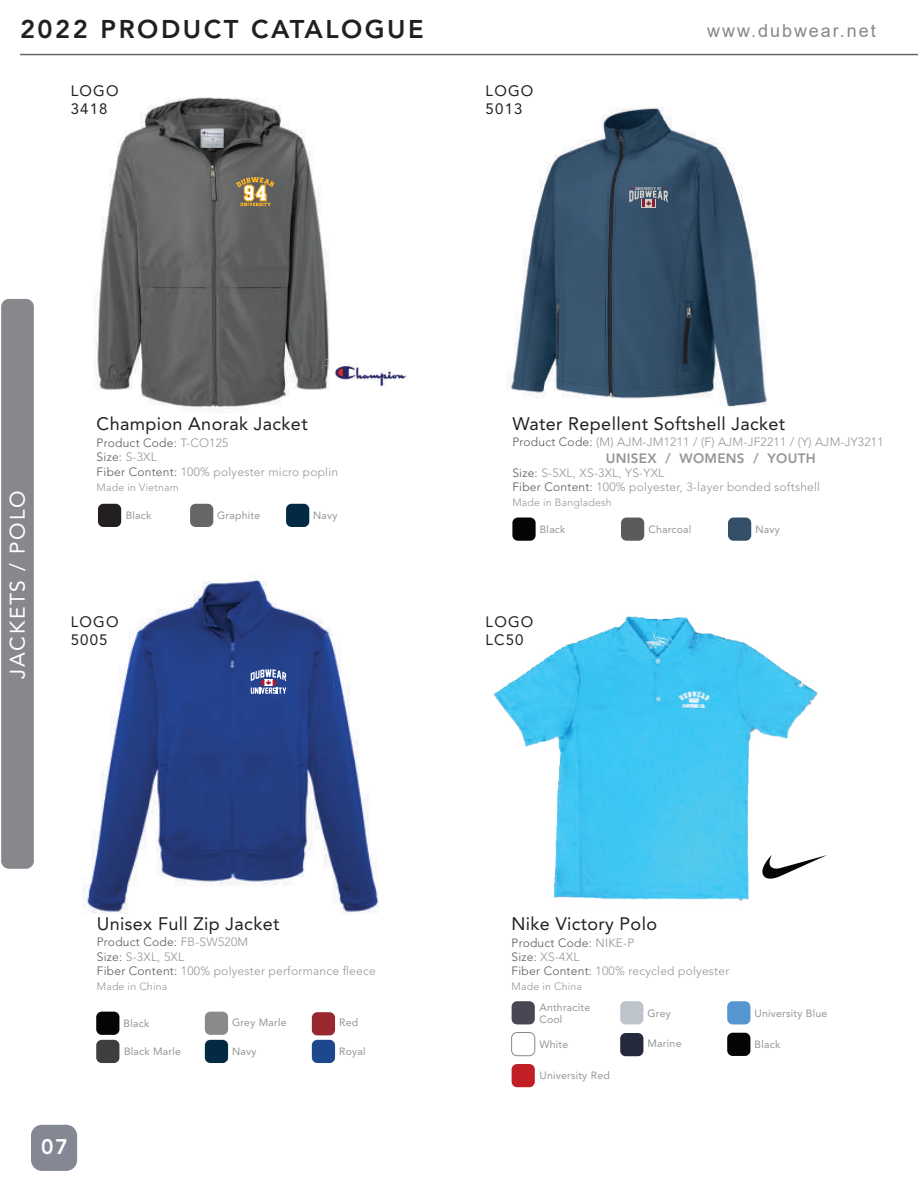
<style>
.page{position:relative;width:918px;height:1188px;background:#fff}
.page>*{position:absolute;margin:0;border:0;box-sizing:border-box;transform-origin:0 0}
.t1{font:800 25.5px "Avenir LT Std";letter-spacing:.1em;color:#231f20}
.t2{font:21px "Avenir LT Std";letter-spacing:.08em;color:#fff}
.t3{font:800 21px "Avenir LT Std";color:#fff}
.t4{font:18px "Avenir LT Std";letter-spacing:.02em;color:#231f20}
.t5{font:18px "Arial";letter-spacing:.11em;color:#86888b}
.t6{font:15px/18px "Avenir LT Std";letter-spacing:.08em;color:#231f20}
.t7{font:800 13.5px "Avenir LT Std";letter-spacing:.02em;color:#939598}
.t8{font:300 12px/14.4px "Avenir LT Std";letter-spacing:.02em;color:#939598}
.t9{font:10.5px/12px "Avenir LT Std";letter-spacing:.02em;color:#939598}
.t10{font:300 10.5px "Avenir LT Std";letter-spacing:.02em;color:#939598}
.t11{font:3.75px "Jersey M54";letter-spacing:.1em;color:#d6d1c9}
.s1{color:#57585a}
</style>
<div class="page">
<img style="left:82px;top:503px;width:297px;height:411px">
<div style="left:96px;top:1040px;width:23px;height:23px;background:#3e3e3f;border-radius:6px"></div>
<div style="left:96px;top:1012px;width:23px;height:23px;background:#050504;border-radius:6px"></div>
<div style="left:205px;top:1040px;width:23px;height:23px;background:#032a45;border-radius:6px"></div>
<div style="left:312px;top:1012px;width:23px;height:23px;background:#98272f;border-radius:6px"></div>
<div style="left:205px;top:1012px;width:23px;height:23px;background:#888b88;border-radius:6px"></div>
<div style="left:312px;top:1040px;width:23px;height:23px;background:#1e488d;border-radius:6px"></div>
<svg style="left:251px;top:669px;width:35px;height:25px"></svg>
<img style="left:508px;top:107px;width:259px;height:300px">
<img style="left:94px;top:97px;width:236px;height:316px">
<svg style="left:236px;top:177px;width:38px;height:29px"></svg>
<div style="left:31px;top:1125px;width:46px;height:46px;background:#848894;border-radius:11px"></div>
<div style="left:1px;top:299px;width:33px;height:570px;background:#86888b;border-radius:8px"></div>
<img style="left:493px;top:616px;width:325px;height:285px">
<img style="left:752px;top:843px;width:75px;height:56px">
<div style="left:620px;top:1001px;width:23px;height:23px;background:#bec4cb;border-radius:6px"></div>
<div style="left:727px;top:1001px;width:23px;height:23px;background:#5596d0;border-radius:6px"></div>
<div style="left:511px;top:1032px;width:24px;height:24px;border:1px solid #86888b;border-radius:6px"></div>
<div style="left:727px;top:1033px;width:23px;height:23px;background:#050504;border-radius:6px"></div>
<div style="left:512px;top:1001px;width:23px;height:23px;background:#484754;border-radius:6px"></div>
<div style="left:512px;top:1064px;width:23px;height:23px;background:#c02025;border-radius:6px"></div>
<div style="left:620px;top:1033px;width:23px;height:23px;background:#24293c;border-radius:6px"></div>
<div style="left:190px;top:504px;width:23px;height:23px;background:#676666;border-radius:6px"></div>
<div style="left:286px;top:504px;width:23px;height:23px;background:#032a45;border-radius:6px"></div>
<div style="left:98px;top:504px;width:23px;height:23px;background:#231f20;border-radius:6px"></div>
<img style="left:334px;top:364px;width:74px;height:23px">
<div style="left:642px;top:199px;width:14px;height:9px;background:#cdcbc9"></div>
<svg style="left:629px;top:188px;width:39px;height:19px"></svg>
<hr style="left:20px;top:54px;width:898px;height:1px;background:#62656a">
<div style="left:621px;top:518px;width:23px;height:23px;background:#5a5b5a;border-radius:6px"></div>
<div style="left:728px;top:518px;width:23px;height:23px;background:#344f67;border-radius:6px"></div>
<div style="left:512px;top:518px;width:24px;height:23px;background:#050504;border-radius:6px"></div>
<h1 class="t1" style="left:20px;top:14px;width:405px">2022 PRODUCT CATALOGUE</h1>
<h3 class="t5" style="left:707px;top:19px;width:170px">www.dubwear.net</h3>
<p class="t6" style="left:71px;top:82px;width:49px">LOGO<br>3418</p>
<h2 class="t2" style="left:5px;top:679px;width:190px;rotate:-90deg">JACKETS / POLO</h2>
<h3 class="t4" style="left:97px;top:414px;width:213px">Champion Anorak Jacket</h3>
<p class="t8" style="left:97px;top:435px;width:243px"><span class="s1">Product Code:</span> T-CO125<br><span class="s1">Size:</span> S-3XL<br><span class="s1">Fiber Content:</span> 100% polyester micro poplin</p>
<p class="t10" style="left:97px;top:481px;width:84px">Made in Vietnam</p>
<p class="t9" style="left:126px;top:510px;width:27px">Black</p>
<p class="t9" style="left:217px;top:510px;width:45px">Graphite</p>
<p class="t9" style="left:313px;top:510px;width:26px">Navy</p>
<p class="t6" style="left:71px;top:613px;width:49px">LOGO<br>5005</p>
<h3 class="t4" style="left:97px;top:913px;width:184px">Unisex Full Zip Jacket</h3>
<p class="t8" style="left:97px;top:935px;width:281px"><span class="s1">Product Code:</span> FB-SW520M<br><span class="s1">Size:</span> S-3XL, 5XL<br><span class="s1">Fiber Content:</span> 100% polyester performance fleece</p>
<p class="t10" style="left:97px;top:980px;width:72px">Made in China</p>
<p class="t9" style="left:124px;top:1018px;width:27px">Black</p>
<p class="t9" style="left:124px;top:1045px;width:58px">Black Marle</p>
<p class="t9" style="left:232px;top:1016px;width:56px">Grey Marle</p>
<p class="t9" style="left:339px;top:1017px;width:21px">Red</p>
<p class="t9" style="left:339px;top:1046px;width:28px">Royal</p>
<p class="t9" style="left:232px;top:1046px;width:26px">Navy</p>
<h2 class="t3" style="left:41px;top:1134px;width:28px">07</h2>
<p class="t6" style="left:486px;top:82px;width:49px">LOGO<br>5013</p>
<p class="t11" style="left:635px;top:186px;width:27px">UNIVERSITY OF</p>
<h3 class="t4" style="left:512px;top:413px;width:274px">Water Repellent Softshell Jacket</h3>
<p class="t8" style="left:512px;top:435px;width:373px"><span class="s1">Product Code:</span> (M) AJM-JM1211 / (F) AJM-JF2211 / (Y) AJM-JY3211</p>
<p class="t7" style="left:606px;top:450px;width:211px">UNISEX / WOMENS / YOUTH</p>
<p class="t8" style="left:512px;top:466px;width:309px"><span class="s1">Size:</span> S-5XL, XS-3XL, YS-YXL<br><span class="s1">Fiber Content:</span> 100% polyester, 3-layer bonded softshell</p>
<p class="t10" style="left:512px;top:497px;width:101px">Made in Bangladesh</p>
<p class="t9" style="left:540px;top:524px;width:27px">Black</p>
<p class="t9" style="left:648px;top:524px;width:44px">Charcoal</p>
<p class="t9" style="left:755px;top:524px;width:26px">Navy</p>
<p class="t6" style="left:486px;top:613px;width:49px">LOGO<br>LC50</p>
<h3 class="t4" style="left:512px;top:913px;width:147px">Nike Victory Polo</h3>
<p class="t8" style="left:512px;top:935px;width:219px"><span class="s1">Product Code:</span> NIKE-P<br><span class="s1">Size:</span> XS-4XL<br><span class="s1">Fiber Content:</span> 100% recycled polyester</p>
<p class="t10" style="left:512px;top:981px;width:72px">Made in China</p>
<p class="t9" style="left:539px;top:1001px;width:52px">Anthracite<br>Cool</p>
<p class="t9" style="left:648px;top:1007px;width:25px">Grey</p>
<p class="t9" style="left:755px;top:1007px;width:74px">University Blue</p>
<p class="t9" style="left:539px;top:1038px;width:30px">White</p>
<p class="t9" style="left:755px;top:1039px;width:27px">Black</p>
<p class="t9" style="left:539px;top:1070px;width:72px">University Red</p>
<p class="t9" style="left:648px;top:1038px;width:35px">Marine</p>
</div>
